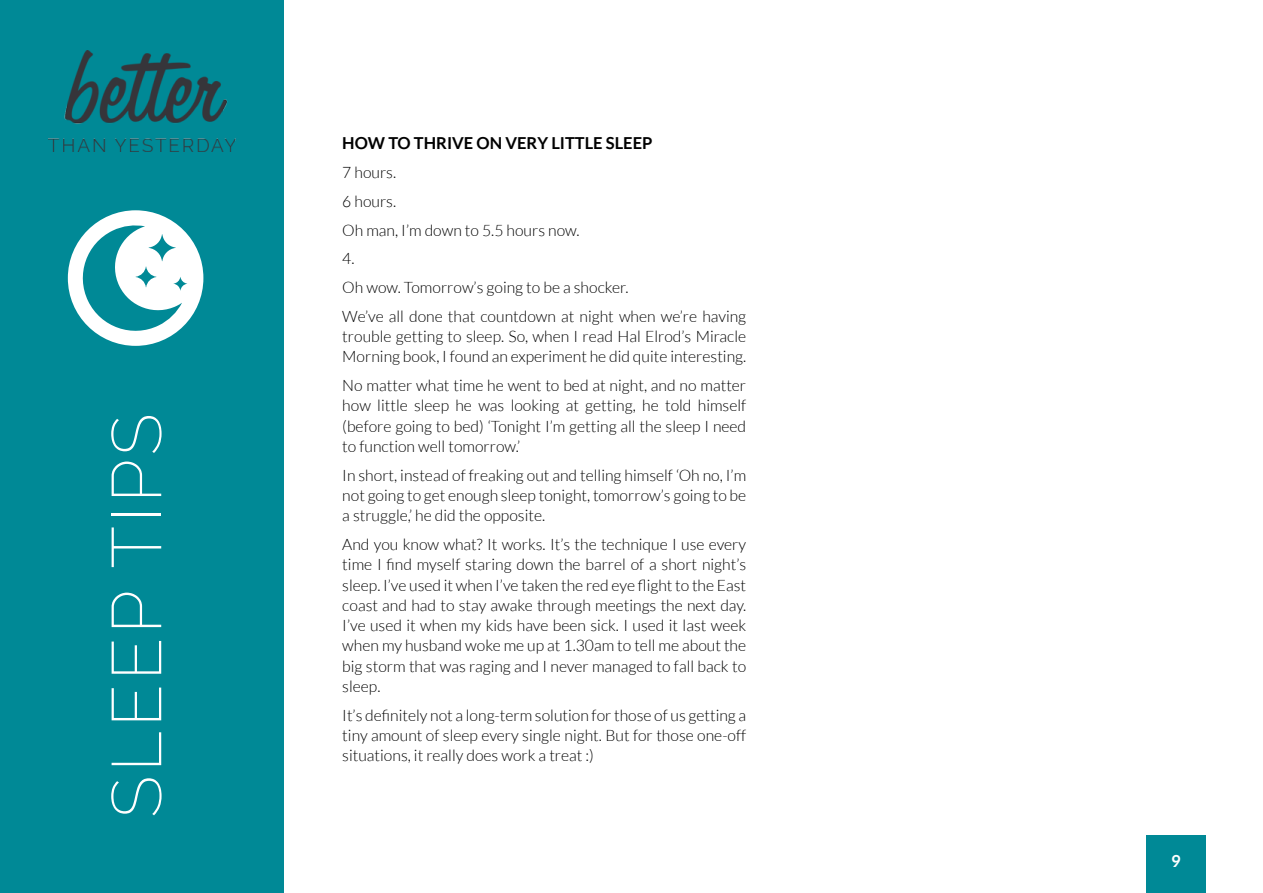
<style>
.page{position:relative;width:1263px;height:893px;background:#fff}
.page>*{position:absolute;margin:0;border:0;box-sizing:border-box;transform-origin:0 0}
.t1{font:200 69.9px "Raleway";letter-spacing:.05em;color:#fff}
.t2{font:700 16.5px "Lato";color:#000}
.t3{font:700 16.5px "Lato";color:#fff}
.t4{font:300 15.75px/20.2px "Lato";color:#000;text-align:justify}
</style>
<div class="page">
<div style="left:1146px;top:836px;width:59px;height:57px;background:#008996"></div>
<div style="left:0;top:0;width:284px;height:893px;background:#008996"></div>
<img style="left:48px;top:50px;width:188px;height:102px">
<svg style="left:68px;top:210px;width:135px;height:136px"></svg>
<h1 class="t1" style="left:96px;top:818px;width:407px;rotate:-90deg">SLEEP TIPS</h1>
<p class="t2" style="left:342px;top:134px;width:312px">HOW TO THRIVE ON VERY LITTLE SLEEP</p>
<p class="t4" style="left:342px;top:158px;width:405px;line-height:28.8px;text-align:left">7 hours.<br>6 hours.<br>Oh man, I’m down to 5.5 hours now.<br>4.<br>Oh wow. Tomorrow’s going to be a shocker.<br>We’ve all done that countdown at night when we’re having</p>
<p class="t4" style="left:342px;top:326px;width:405px">trouble getting to sleep. So, when I read Hal Elrod’s Miracle<br>Morning book, I found an experiment he did quite interesting.</p>
<p class="t4" style="left:342px;top:375px;width:405px">No matter what time he went to bed at night, and no matter how little sleep he was looking at getting, he told himself (before going to bed) ‘Tonight I’m getting all the sleep I need to function well tomorrow.’</p>
<p class="t4" style="left:342px;top:465px;width:405px">In short, instead of freaking out and telling himself ‘Oh no, I’m not going to get enough sleep tonight, tomorrow’s going to be a struggle,’ he did the opposite.</p>
<p class="t4" style="left:342px;top:534px;width:405px">And you know what? It works. It’s the technique I use every time I find myself staring down the barrel of a short night’s sleep. I’ve used it when I’ve taken the red eye flight to the East coast and had to stay awake through meetings the next day.<br>I’ve used it when my kids have been sick. I used it last week when my husband woke me up at 1.30am to tell me about the big storm that was raging and I never managed to fall back to sleep.</p>
<p class="t4" style="left:342px;top:705px;width:405px">It’s definitely not a long-term solution for those of us getting a tiny amount of sleep every single night. But for those one-off situations, it really does work a treat :)</p>
<p class="t3" style="left:1171px;top:851px;width:11px">9</p>
</div>
